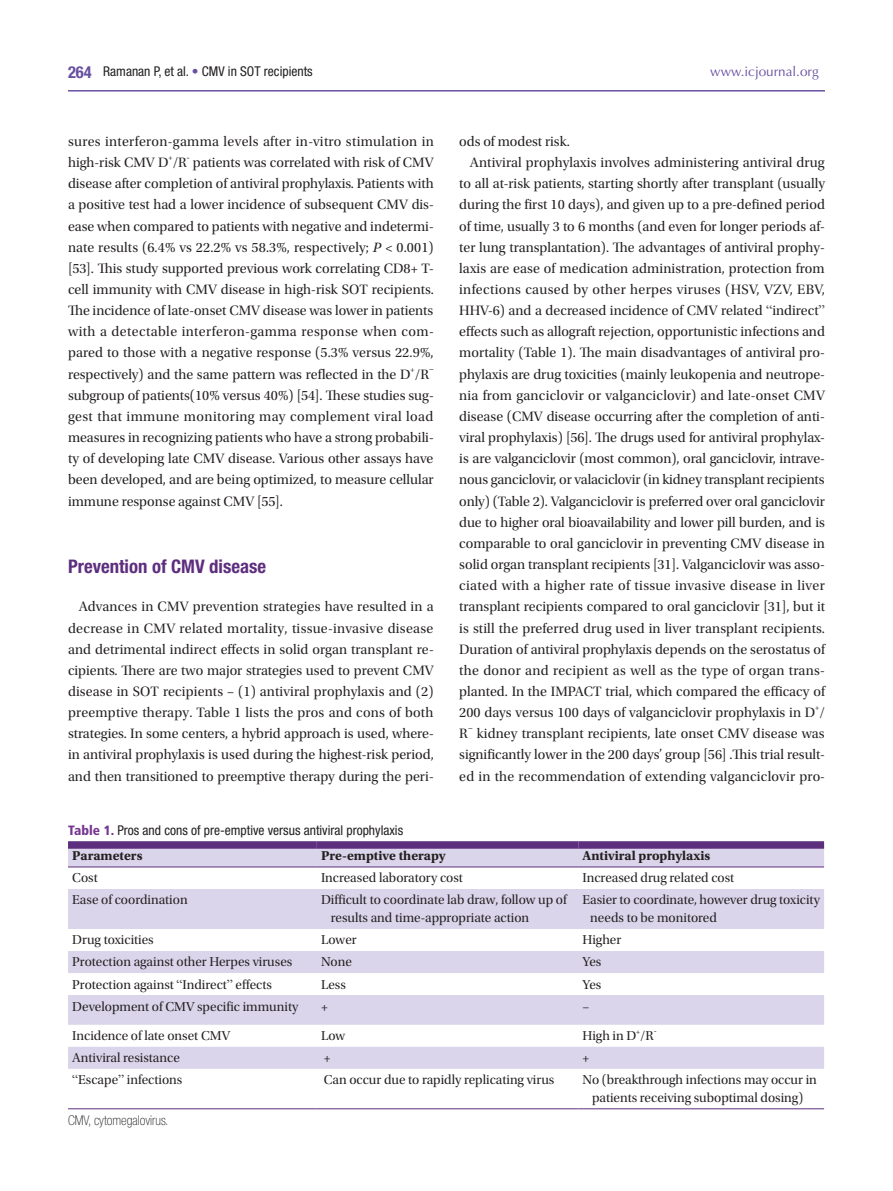
<style>
.page{position:relative;width:893px;height:1191px;background:#fff}
.page>*{position:absolute;margin:0;border:0;box-sizing:border-box;transform-origin:0 0}
.본문_타이틀_1{font:700 condensed 18.75px "Helvetica Neue";color:#5e2e7e}
.본문{font:14.25px/21.1px "Utopia Std Subh";color:#231f20;text-align:justify}
.본문-2{font:14.25px/21.1px "Utopia Std Subh";letter-spacing:.02em;color:#231f20}
.표_내용{font:13.5px/18px "Utopia Std Subh";color:#231f20}
.표_그림_타이틀{font:condensed 13.5px "Helvetica Neue";color:#231f20}
.표_내용-2{font:700 13.5px "Utopia Std";color:#231f20}
.그림_설명{font:100 condensed 13.5px "Helvetica Neue";color:#231f20}
.t1{font:13.5px "Optima LT Std";color:#6850a1}
.본문-3{font:8.25px "Utopia Std Subh";color:#231f20}
.본문-4{font:8.25px "YGO520";color:#231f20}
.본문-5{font:8.25px "Times New Roman";color:#231f20}
.표_내용-3{font:7.8px "Utopia Std Subh";color:#231f20}
.s1{font-weight:700;font-size:16.5px;color:#6850a1}
.s2{color:#6850a1}
.s3{font-family:"Utopia Std";font-style:italic}
.s4{font-family:"Times New Roman"}
.s5{font-family:"Frutiger LT Std";font-weight:900;color:#753790}
</style>
<div class="page">
<hr style="left:68px;top:90px;width:757px;height:2px;background:#6850a1">
<svg style="left:68px;top:848px;width:756px;height:220px;fill:#dad5ea"></svg>
<div style="left:68px;top:841px;width:249px;height:7px;background:#5e2e7e"></div>
<div style="left:317px;top:841px;width:261px;height:7px;background:#5e2e7e"></div>
<div style="left:578px;top:841px;width:246px;height:7px;background:#5e2e7e"></div>
<hr style="left:68px;top:866px;width:249px;height:1px;background:#5e2e7e">
<hr style="left:317px;top:866px;width:261px;height:1px;background:#5e2e7e">
<hr style="left:578px;top:866px;width:246px;height:1px;background:#5e2e7e">
<hr style="left:68px;top:1108px;width:249px;height:1px;background:#5e2e7e">
<hr style="left:317px;top:1108px;width:261px;height:1px;background:#5e2e7e">
<hr style="left:578px;top:1108px;width:246px;height:1px;background:#5e2e7e">
<p class="표_그림_타이틀" style="left:68px;top:64px;width:246px"><span class="s1">264</span> Ramanan P, et al. <span class="s2">•</span> CMV in SOT recipients</p>
<p class="t1" style="left:710px;top:63px;width:110px">www.icjournal.org</p>
<p class="본문-2" style="left:68px;top:131px;width:367px">sures interferon-gamma levels after in-vitro stimulation in high-risk CMV D /R patients was correlated with risk of CMV</p>
<p class="본문-3" style="left:168px;top:153px;width:6px">+</p>
<p class="본문-5" style="left:187px;top:152px;width:4px">-</p>
<p class="본문" style="left:68px;top:173px;width:367px">disease after completion of antiviral prophylaxis. Patients with a positive test had a lower incidence of subsequent CMV dis&shy;ease when compared to patients with negative and indetermi&shy;nate results (6.4% vs 22.2% vs 58.3%, respectively; <span class="s3">P</span> &lt; 0.001) [53]. This study supported previous work correlating CD8+ T&shy;cell immunity with CMV disease in high-risk SOT recipients.<br>The incidence of late-onset CMV disease was lower in patients with a detectable interferon-gamma response when com&shy;pared to those with a negative response (5.3% versus 22.9%, respectively) and the same pattern was reflected in the D /R</p>
<p class="본문-3" style="left:411px;top:365px;width:6px">+</p>
<p class="본문-4" style="left:429px;top:365px;width:6px">-</p>
<p class="본문" style="left:68px;top:385px;width:367px">subgroup of patients(10% versus 40%) [54]. These studies sug&shy;gest that immune monitoring may complement viral load measures in recognizing patients who have a strong probabili&shy;ty of developing late CMV disease. Various other assays have been developed, and are being optimized, to measure cellular immune response against CMV [55].</p>
<p class="본문_타이틀_1" style="left:68px;top:555px;width:200px">Prevention of CMV disease</p>
<p class="본문" style="left:68px;top:596px;width:367px;text-indent:11px">Advances in CMV prevention strategies have resulted in a decrease in CMV related mortality, tissue-invasive disease and detrimental indirect effects in solid organ transplant re&shy;cipients. There are two major strategies used to prevent CMV disease in SOT recipients – (1) antiviral prophylaxis and (2) preemptive therapy. Table 1 lists the pros and cons of both strategies. In some centers, a hybrid approach is used, where&shy;in antiviral prophylaxis is used during the highest-risk period, and then transitioned to preemptive therapy during the peri-</p>
<p class="본문" style="left:459px;top:131px;width:112px">ods of modest risk.</p>
<p class="본문" style="left:459px;top:152px;width:367px;text-indent:11px">Antiviral prophylaxis involves administering antiviral drug to all at-risk patients, starting shortly after transplant (usually during the first 10 days), and given up to a pre-defined period of time, usually 3 to 6 months (and even for longer periods af&shy;ter lung transplantation). The advantages of antiviral prophy&shy;laxis are ease of medication administration, protection from infections caused by other herpes viruses (HSV, VZV, EBV, HHV-6) and a decreased incidence of CMV related <span class="s4">“</span>indirect<span class="s4">” </span>effects such as allograft rejection, opportunistic infections and mortality (Table 1). The main disadvantages of antiviral pro&shy;phylaxis are drug toxicities (mainly leukopenia and neutrope&shy;nia from ganciclovir or valganciclovir) and late-onset CMV disease (CMV disease occurring after the completion of anti&shy;viral prophylaxis) [56]. The drugs used for antiviral prophylax&shy;is are valganciclovir (most common), oral ganciclovir, intrave&shy;nous ganciclovir, or valaciclovir (in kidney transplant recipients only) (Table 2). Valganciclovir is preferred over oral ganciclovir due to higher oral bioavailability and lower pill burden, and is comparable to oral ganciclovir in preventing CMV disease in solid organ transplant recipients [31]. Valganciclovir was asso&shy;ciated with a higher rate of tissue invasive disease in liver transplant recipients compared to oral ganciclovir [31], but it is still the preferred drug used in liver transplant recipients.<br>Duration of antiviral prophylaxis depends on the serostatus of the donor and recipient as well as the type of organ trans&shy;planted. In the IMPACT trial, which compared the efficacy of 200 days versus 100 days of valganciclovir prophylaxis in D /</p>
<p class="본문-3" style="left:815px;top:703px;width:6px">+</p>
<p class="본문" style="left:459px;top:723px;width:367px;text-indent:18px">kidney transplant recipients, late onset CMV disease was significantly lower in the 200 days’ group [56] .This trial result&shy;ed in the recommendation of extending valganciclovir pro-</p>
<p class="본문-4" style="left:468px;top:724px;width:6px">-</p>
<p class="본문" style="left:459px;top:723px;width:10px">R</p>
<p class="표_그림_타이틀" style="left:68px;top:822px;width:337px"><span class="s5">Table 1.</span> Pros and cons of pre-emptive versus antiviral prophylaxis</p>
<p class="표_내용-2" style="left:72px;top:848px;width:72px">Parameters</p>
<p class="표_내용-2" style="left:321px;top:848px;width:126px">Pre-emptive therapy</p>
<p class="표_내용-2" style="left:583px;top:848px;width:129px">Antiviral prophylaxis</p>
<p class="표_내용" style="left:72px;top:869px;width:27px">Cost</p>
<p class="표_내용" style="left:321px;top:869px;width:143px">Increased laboratory cost</p>
<p class="표_내용" style="left:583px;top:869px;width:153px">Increased drug related cost</p>
<p class="표_내용" style="left:72px;top:891px;width:117px">Ease of coordination</p>
<p class="표_내용" style="left:331px;top:891px;width:237px;text-indent:-10px">Difficult to coordinate lab draw, follow up of results and time-appropriate action</p>
<p class="표_내용" style="left:590px;top:891px;width:231px;text-indent:-8px">Easier to coordinate, however drug toxicity needs to be monitored</p>
<p class="표_내용" style="left:72px;top:931px;width:83px">Drug toxicities</p>
<p class="표_내용" style="left:321px;top:931px;width:37px">Lower</p>
<p class="표_내용" style="left:583px;top:931px;width:40px">Higher</p>
<p class="표_내용" style="left:72px;top:953px;width:222px">Protection against other Herpes viruses</p>
<p class="표_내용" style="left:321px;top:953px;width:32px">None</p>
<p class="표_내용" style="left:583px;top:953px;width:20px">Yes</p>
<p class="표_내용" style="left:72px;top:975px;width:201px">Protection against <span class="s4">“</span>Indirect<span class="s4">”</span> effects</p>
<p class="표_내용" style="left:321px;top:975px;width:26px">Less</p>
<p class="표_내용" style="left:583px;top:975px;width:20px">Yes</p>
<p class="표_내용" style="left:72px;top:997px;width:228px">Development of CMV specific immunity</p>
<p class="표_내용" style="left:321px;top:997px;width:8px">+</p>
<p class="표_내용" style="left:583px;top:997px;width:8px">−</p>
<p class="표_내용" style="left:72px;top:1027px;width:159px">Incidence of late onset CMV</p>
<p class="표_내용" style="left:321px;top:1027px;width:26px">Low</p>
<p class="표_내용" style="left:583px;top:1027px;width:73px">High in D /R</p>
<p class="표_내용-3" style="left:636px;top:1027px;width:5px">+</p>
<p class="표_내용" style="left:72px;top:1049px;width:109px">Antiviral resistance</p>
<p class="표_내용" style="left:324px;top:1049px;width:8px">+</p>
<p class="표_내용" style="left:583px;top:1049px;width:8px">+</p>
<p class="표_내용" style="left:72px;top:1071px;width:112px"><span class="s4">“</span>Escape<span class="s4">”</span> infections</p>
<p class="표_내용" style="left:324px;top:1071px;width:232px">Can occur due to rapidly replicating virus</p>
<p class="표_내용" style="left:583px;top:1071px;width:236px;text-align:center">No (breakthrough infections may occur in patients receiving suboptimal dosing)</p>
<p class="그림_설명" style="left:68px;top:1112px;width:102px">CMV, cytomegalovirus.</p>
</div>
